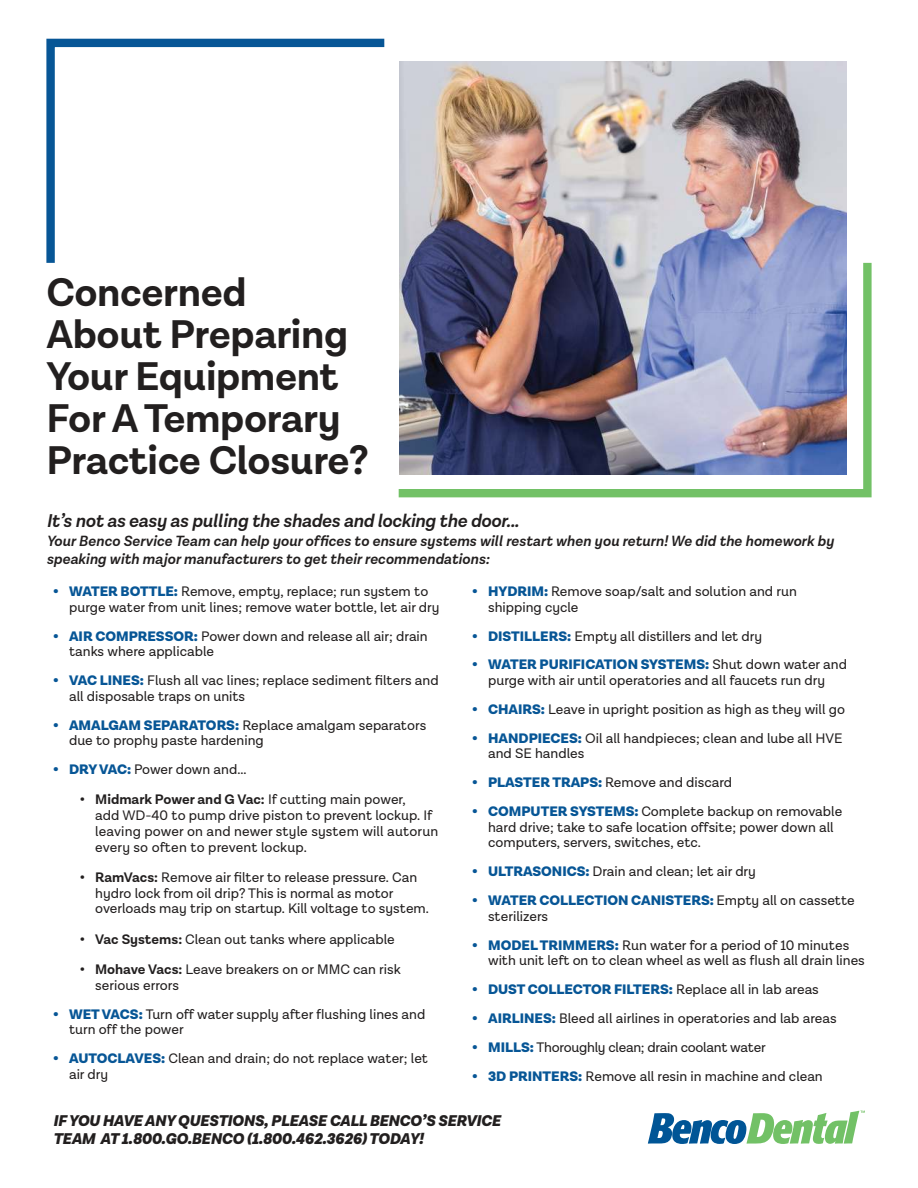
<style>
.page{position:relative;width:918px;height:1188px;background:#fff}
.page>*{position:absolute;margin:0;border:0;box-sizing:border-box;transform-origin:0 0}
.t1{font:700 40.5px/42px "Lota Grotesque Alt 2";letter-spacing:-.01em;color:#221f1f}
.t2{font:italic 600 18.75px "Lota Grotesque Alt 2";letter-spacing:-.01em;color:#221f1f}
.t3{font:italic 900 15.75px/18px "Lota Grotesque Alt 2";color:#221f1f}
.t4{font:italic 600 15px/18.5px "Lota Grotesque Alt 2";letter-spacing:.005em;color:#221f1f}
.t5{font:13.95px/15.8px "Lota Grotesque Alt 2";color:#221f1f}
.t6{font:900 13.95px "Lota Grotesque Alt 2";color:#075696}
.t7{font:13.95px "Lota Grotesque Alt 2";letter-spacing:-.02em;color:#221f1f}
.s1{font-weight:900;color:#075696}
.s2{font-weight:700}
.s3{font-weight:400;color:#221f1f}
</style>
<div class="page">
<img style="left:400px;top:62px;width:447px;height:192px">
<svg style="left:46px;top:38px;width:339px;height:225px"></svg>
<img style="left:398px;top:254px;width:474px;height:244px">
<svg style="left:648px;top:1111px;width:217px;height:33px"></svg>
<h1 class="t1" style="left:46px;top:274px;width:324px">Concerned<br>About Preparing<br>Your Equipment<br>For A Temporary<br>Practice Closure?</h1>
<h2 class="t2" style="left:46px;top:513px;width:474px">It’s not as easy as pulling the shades and locking the door...</h2>
<p class="t4" style="left:46px;top:532px;width:789px">Your Benco Service Team can help your offices to ensure systems will restart when you return! We did the homework by speaking with major manufacturers to get their recommendations:</p>
<p class="t5" style="left:69px;top:585px;width:372px;text-indent:-16px"><span class="s1">• WATER BOTTLE:</span> Remove, empty, replace; run system to purge water from unit lines; remove water bottle, let air dry</p>
<p class="t5" style="left:69px;top:629px;width:360px;text-indent:-16px"><span class="s1">• AIR COMPRESSOR:</span> Power down and release all air; drain tanks where applicable</p>
<p class="t5" style="left:69px;top:674px;width:371px;text-indent:-16px"><span class="s1">• VAC LINES:</span> Flush all vac lines; replace sediment filters and all disposable traps on units</p>
<p class="t5" style="left:69px;top:718px;width:359px;text-indent:-16px"><span class="s1">• AMALGAM SEPARATORS:</span> Replace amalgam separators due to prophy paste hardening</p>
<p class="t5" style="left:53px;top:763px;width:195px"><span class="s1">• DRY VAC:</span> Power down and...</p>
<p class="t5" style="left:95px;top:793px;width:345px;text-indent:-16px"><span class="s2">• Midmark Power and G Vac:</span> If cutting main power,<br>add WD-40 to pump drive piston to prevent lockup. If leaving power on and newer style system will autorun every so often to prevent lockup.</p>
<p class="t5" style="left:95px;top:871px;width:335px;text-indent:-16px"><span class="s2">• RamVacs:</span> Remove air filter to release pressure. Can hydro lock from oil drip? This is normal as motor overloads may trip on startup. Kill voltage to system.</p>
<p class="t5" style="left:80px;top:932px;width:316px"><span class="s2">• Vac Systems:</span> Clean out tanks where applicable</p>
<p class="t5" style="left:95px;top:963px;width:307px;text-indent:-16px"><span class="s2">• Mohave Vacs:</span> Leave breakers on or MMC can risk serious errors</p>
<p class="t5" style="left:69px;top:1007px;width:358px;text-indent:-16px"><span class="s1">• WET VACS:</span> Turn off water supply after flushing lines and turn off the power</p>
<p class="t5" style="left:69px;top:1052px;width:360px;text-indent:-16px"><span class="s1">• AUTOCLAVES:</span> Clean and drain; do not replace water; let air dry</p>
<p class="t5" style="left:488px;top:585px;width:310px;text-indent:-16px"><span class="s1">• HYDRIM:</span> Remove soap/salt and solution and run shipping cycle</p>
<p class="t5" style="left:472px;top:629px;width:292px"><span class="s1">• DISTILLERS:</span> Empty all distillers and let dry</p>
<p class="t5" style="left:472px;top:658px;width:376px;text-align:center"><span class="s1">• WATER PURIFICATION SYSTEMS:</span> Shut down water and purge with air until operatories and all faucets run dry</p>
<p class="t5" style="left:472px;top:702px;width:374px"><span class="s1">• CHAIRS:</span> Leave in upright position as high as they will go</p>
<p class="t5" style="left:488px;top:731px;width:356px;text-indent:-16px"><span class="s1">• HANDPIECES:</span> Oil all handpieces; clean and lube all HVE and SE handles</p>
<p class="t5" style="left:472px;top:776px;width:262px"><span class="s1">• PLASTER TRAPS:</span> Remove and discard</p>
<p class="t5" style="left:488px;top:805px;width:356px;text-indent:-16px"><span class="s1">• COMPUTER SYSTEMS:</span> Complete backup on removable hard drive; take to safe location offsite; power down all computers, servers, switches, etc.</p>
<p class="t5" style="left:472px;top:865px;width:285px"><span class="s1">• ULTRASONICS:</span> Drain and clean; let air dry</p>
<p class="t5" style="left:488px;top:894px;width:368px;text-indent:-16px"><span class="s1">• WATER COLLECTION CANISTERS:</span> Empty all on cassette sterilizers</p>
<p class="t5" style="left:488px;top:938px;width:378px;text-indent:-16px"><span class="s1">• MODEL TRIMMERS:</span> Run water for a period of 10 minutes with unit left on to clean wheel as well as flush all drain lines</p>
<p class="t6" style="left:472px;top:981px;width:348px">• DUST COLLECTOR FILTERS: <span class="s3">Replace all in lab areas</span></p>
<p class="t5" style="left:472px;top:1012px;width:366px"><span class="s1">• AIRLINES:</span> Bleed all airlines in operatories and lab areas</p>
<p class="t7" style="left:472px;top:1042px;width:295px"><span class="s1">• MILLS:</span> Thoroughly clean; drain coolant water</p>
<p class="t5" style="left:472px;top:1069px;width:352px"><span class="s1">• 3D PRINTERS:</span> Remove all resin in machine and clean</p>
<p class="t3" style="left:53px;top:1112px;width:449px">IF YOU HAVE ANY QUESTIONS, PLEASE CALL BENCO’S SERVICE<br>TEAM AT 1.800.GO.BENCO (1.800.462.3626) TODAY!</p>
</div>
